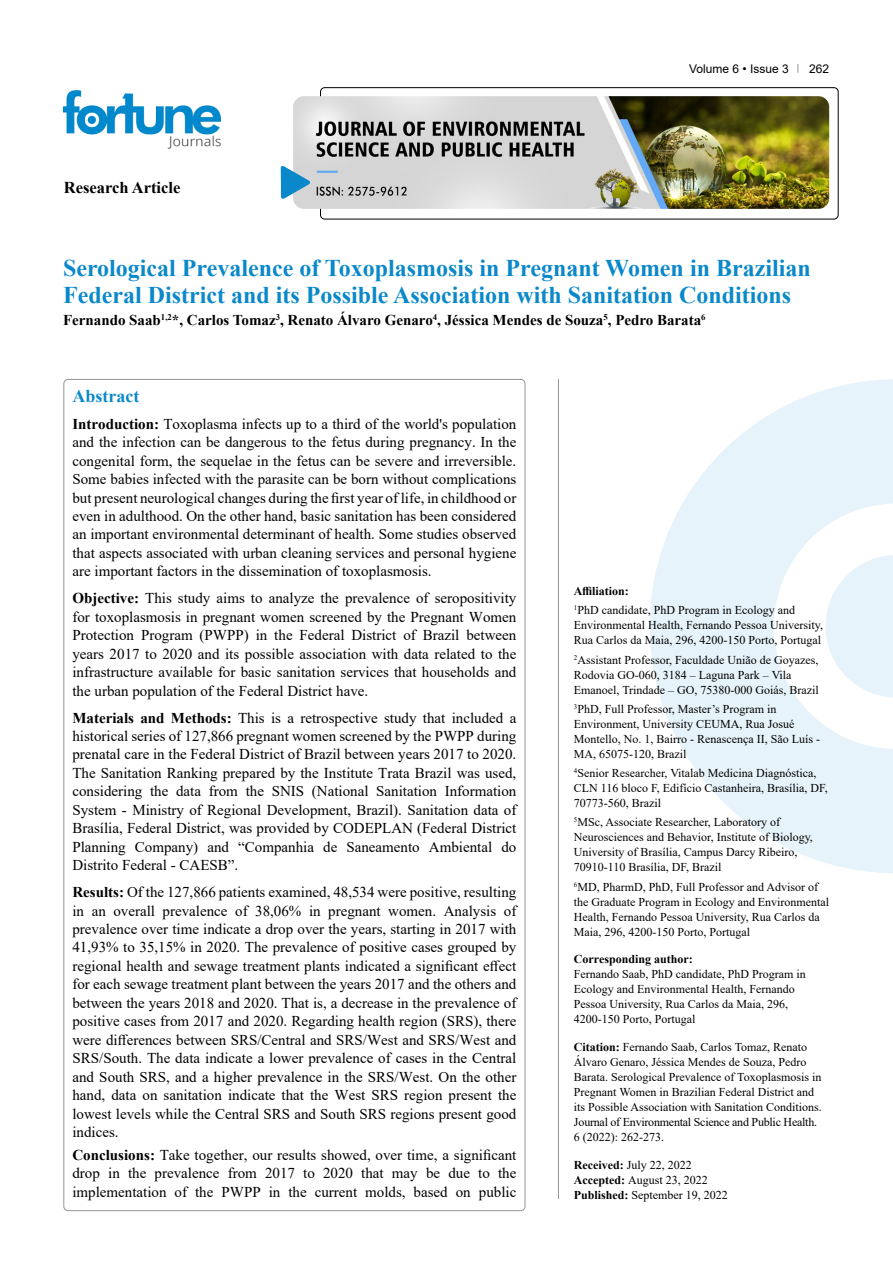
<style>
.page{position:relative;width:893px;height:1263px;background:#fff}
.page>*{position:absolute;margin:0;border:0;box-sizing:border-box;transform-origin:0 0}
.t1{font:700 24px/27px "Times New Roman";color:#0a88ca}
.t2{font:700 18px "Times New Roman";color:#0a88ca}
.t3{font:700 16.5px "Times New Roman";color:#000}
.t4{font:15px/18.5px "Times New Roman";color:#000;text-align:justify}
.t5{font:700 15px "Times New Roman";color:#000}
.t6{font:12px/15px "Times New Roman";color:#000}
.t7{font:700 12px "Times New Roman";color:#000}
.t8{font:12px "Arial";color:#000}
.s1{font-weight:700}
</style>
<div class="page">
<div style="left:320px;top:87px;width:518px;height:132px;border:1px solid #000;border-radius:4px"></div>
<img style="left:64px;top:90px;width:157px;height:59px">
<img style="left:293px;top:96px;width:536px;height:113px">
<svg style="left:281px;top:166px;width:29px;height:33px"></svg>
<svg style="left:650px;top:379px;width:243px;height:494px;fill:#e6f3fa"></svg>
<svg style="left:825px;top:555px;width:68px;height:142px"></svg>
<hr style="left:558px;top:379px;width:1px;height:820px;background:#939598">
<p class="t3" style="left:64px;top:175px;width:118px">Research Article</p>
<p class="t8" style="left:689px;top:60px;width:101px">Volume 6 • Issue 3</p>
<p class="t8" style="left:809px;top:60px;width:22px">262</p>
<h1 class="t1" style="left:63px;top:254px;width:749px">Serological Prevalence of Toxoplasmosis in Pregnant Women in Brazilian<br>Federal District and its Possible Association with Sanitation Conditions</h1>
<p class="t5" style="left:63px;top:309px;width:644px">Fernando Saab<sup>1,2</sup>*, Carlos Tomaz<sup>3</sup>, Renato Álvaro Genaro<sup>4</sup>, Jéssica Mendes de Souza<sup>5</sup>, Pedro Barata<sup>6</sup></p>
<p class="t2" style="left:72px;top:383px;width:68px">Abstract</p>
<p class="t4" style="left:72px;top:414px;width:445px"><span class="s1">Introduction:</span> Toxoplasma infects up to a third of the world's population and the infection can be dangerous to the fetus during pregnancy. In the congenital form, the sequelae in the fetus can be severe and irreversible.<br>Some babies infected with the parasite can be born without complications but present neurological changes during the first year of life, in childhood or even in adulthood. On the other hand, basic sanitation has been considered an important environmental determinant of health. Some studies observed that aspects associated with urban cleaning services and personal hygiene are important factors in the dissemination of toxoplasmosis.</p>
<p class="t4" style="left:72px;top:589px;width:445px"><span class="s1">Objective:</span> This study aims to analyze the prevalence of seropositivity for toxoplasmosis in pregnant women screened by the Pregnant Women Protection Program (PWPP) in the Federal District of Brazil between years 2017 to 2020 and its possible association with data related to the infrastructure available for basic sanitation services that households and the urban population of the Federal District have.</p>
<p class="t4" style="left:72px;top:708px;width:445px"><span class="s1">Materials and Methods:</span> This is a retrospective study that included a historical series of 127,866 pregnant women screened by the PWPP during prenatal care in the Federal District of Brazil between years 2017 to 2020.<br>The Sanitation Ranking prepared by the Institute Trata Brazil was used, considering the data from the SNIS (National Sanitation Information System - Ministry of Regional Development, Brazil). Sanitation data of Brasília, Federal District, was provided by CODEPLAN (Federal District Planning Company) and “Companhia de Saneamento Ambiental do Distrito Federal - CAESB”.</p>
<p class="t4" style="left:72px;top:882px;width:445px"><span class="s1">Results:</span> Of the 127,866 patients examined, 48,534 were positive, resulting in an overall prevalence of 38,06% in pregnant women. Analysis of prevalence over time indicate a drop over the years, starting in 2017 with 41,93% to 35,15% in 2020. The prevalence of positive cases grouped by regional health and sewage treatment plants indicated a significant effect for each sewage treatment plant between the years 2017 and the others and between the years 2018 and 2020. That is, a decrease in the prevalence of positive cases from 2017 and 2020. Regarding health region (SRS), there were differences between SRS/Central and SRS/West and SRS/West and SRS/South. The data indicate a lower prevalence of cases in the Central and South SRS, and a higher prevalence in the SRS/West. On the other hand, data on sanitation indicate that the West SRS region present the lowest levels while the Central SRS and South SRS regions present good indices.</p>
<p class="t4" style="left:72px;top:1145px;width:445px"><span class="s1">Conclusions:</span> Take together, our results showed, over time, a significant drop in the prevalence from 2017 to 2020 that may be due to the implementation of the PWPP in the current molds, based on public</p>
<p class="t6" style="left:574px;top:581px;width:223px;line-height:19.2px"><span class="s1">Affiliation:<br></span><sup>1</sup>PhD candidate, PhD Program in Ecology and</p>
<p class="t6" style="left:574px;top:617px;width:251px">Environmental Health, Fernando Pessoa University,<br>Rua Carlos da Maia, 296, 4200-150 Porto, Portugal</p>
<p class="t6" style="left:574px;top:652px;width:246px"><sup>2</sup>Assistant Professor, Faculdade União de Goyazes,<br>Rodovia GO-060, 3184 – Laguna Park – Vila<br>Emanoel, Trindade – GO, 75380-000 Goiás, Brazil</p>
<p class="t6" style="left:574px;top:701px;width:248px"><sup>3</sup>PhD, Full Professor, Master’s Program in Environment, University CEUMA, Rua Josué Montello, No. 1, Bairro - Renascença II, São Luís - MA, 65075-120, Brazil</p>
<p class="t6" style="left:574px;top:765px;width:255px"><sup>4</sup>Senior Researcher, Vitalab Medicina Diagnóstica,<br>CLN 116 bloco F, Edifício Castanheira, Brasília, DF,<br>70773-560, Brazil</p>
<p class="t6" style="left:574px;top:814px;width:241px"><sup>5</sup>MSc, Associate Researcher, Laboratory of Neurosciences and Behavior, Institute of Biology, University of Brasília, Campus Darcy Ribeiro, 70910-110 Brasília, DF, Brazil</p>
<p class="t6" style="left:574px;top:879px;width:257px"><sup>6</sup>MD, PharmD, PhD, Full Professor and Advisor of the Graduate Program in Ecology and Environmental Health, Fernando Pessoa University, Rua Carlos da Maia, 296, 4200-150 Porto, Portugal</p>
<p class="t7" style="left:574px;top:951px;width:121px">Corresponding author:</p>
<p class="t6" style="left:574px;top:966px;width:233px">Fernando Saab, PhD candidate, PhD Program in Ecology and Environmental Health, Fernando Pessoa University, Rua Carlos da Maia, 296, 4200-150 Porto, Portugal</p>
<p class="t6" style="left:574px;top:1039px;width:250px"><span class="s1">Citation:</span> Fernando Saab, Carlos Tomaz, Renato Álvaro Genaro, Jéssica Mendes de Souza, Pedro Barata. Serological Prevalence of Toxoplasmosis in Pregnant Women in Brazilian Federal District and its Possible Association with Sanitation Conditions.<br>Journal of Environmental Science and Public Health.<br>6 (2022): 262-273.</p>
<p class="t6" style="left:574px;top:1157px;width:156px"><span class="s1">Received:</span> July 22, 2022<br><span class="s1">Accepted:</span> August 23, 2022<br><span class="s1">Published:</span> September 19, 2022</p>
</div>
